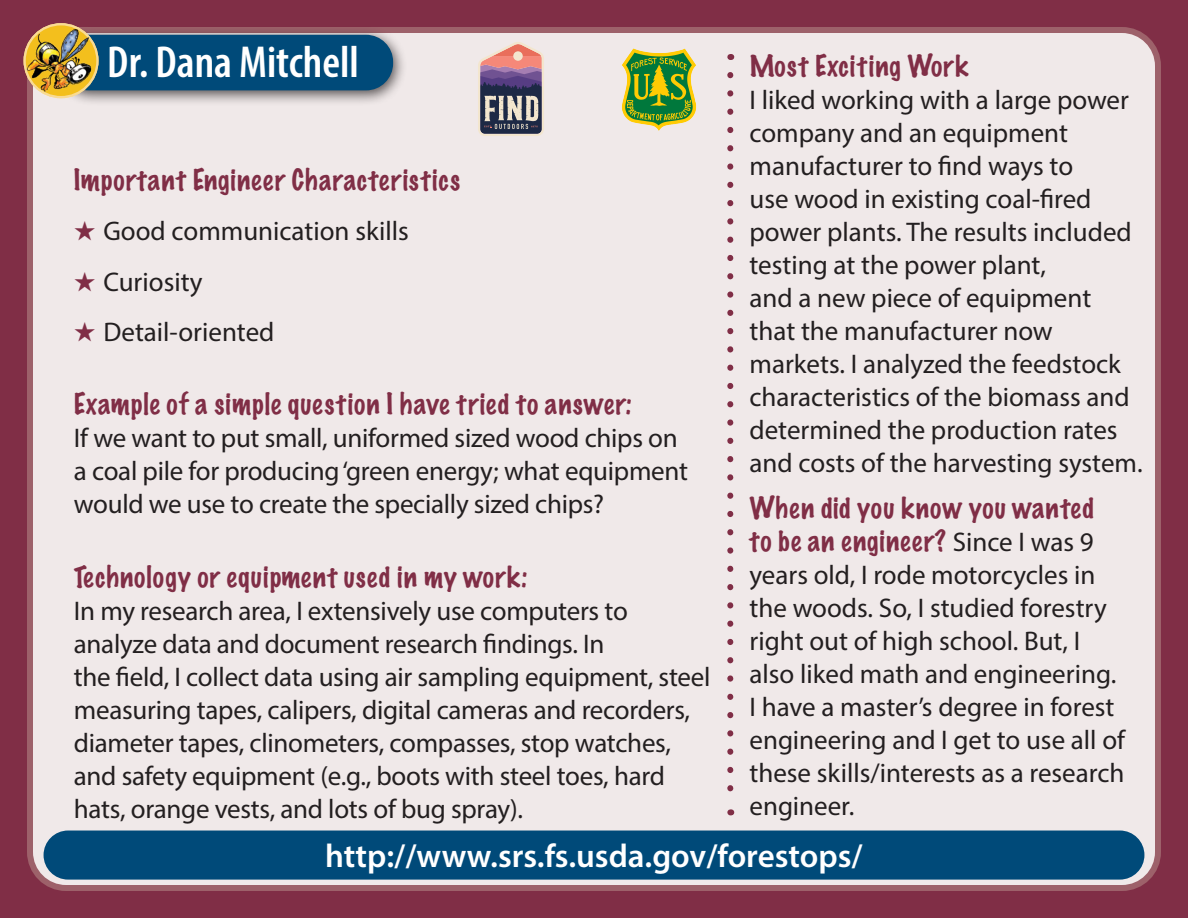
<style>
.page{position:relative;width:1188px;height:918px;background:#802e46}
.page>*{position:absolute;margin:0;border:0;box-sizing:border-box;transform-origin:0 0}
.Back_Name{font:600 condensed 45px "Myriad Pro";color:#fff}
.Back_WEB{font:600 33px "Myriad Pro";color:#fff}
.Back_text{font:27px/33px "Myriad Pro";letter-spacing:-.01em;color:#231f20}
.subheads{font:27px/33px "Myriad Pro";color:#231f20}
.subheads-2{font:100 27px "Marker Felt";letter-spacing:.04em;color:#802e46}
.s1{color:#802e46}
.s2{font-family:"Marker Felt";font-weight:100;color:#802e46}
</style>
<div class="page">
<div style="left:30px;top:30px;width:1128px;height:858px;background:#f0e9e9;border-radius:36px"></div>
<div style="left:27px;top:27px;width:1134px;height:864px;border:6px solid #9d616a;border-radius:36px"></div>
<div style="left:44px;top:831px;width:1100px;height:49px;background:#004a79;border-radius:25px"></div>
<div style="left:52px;top:26px;width:355px;height:80px;background:#231f20;opacity:.75"></div>
<div style="left:62px;top:35px;width:331px;height:55px;background:#004a79;border-radius:27px"></div>
<img style="left:25px;top:29px;width:73px;height:64px">
<svg style="left:622px;top:48px;width:74px;height:83px"></svg>
<svg style="left:478px;top:42px;width:66px;height:94px;background:#927c89"></svg>
<img style="left:25px;top:24px;width:72px;height:73px;border-radius:50%">
<div style="left:24px;top:23px;width:75px;height:75px;border:2px solid #f9db93;border-radius:50%"></div>
<svg style="left:727px;top:75px;width:6px;height:717px"></svg>
<p class="Back_Name" style="left:107px;top:34px;width:253px">Dr. Dana Mitchell</p>
<p class="subheads-2" style="left:74px;top:158px;width:388px">Important Engineer Characteristics</p>
<p class="subheads" style="left:74px;top:214px;width:337px"><span class="s1">★</span> Good communication skills</p>
<p class="subheads" style="left:74px;top:265px;width:130px"><span class="s1">★</span> Curiosity</p>
<p class="subheads" style="left:74px;top:315px;width:202px"><span class="s1">★</span> Detail-oriented</p>
<p class="subheads-2" style="left:74px;top:383px;width:560px">Example of a simple question I have tried to answer:</p>
<p class="Back_text" style="left:74px;top:422px;width:616px">If we want to put small, uniformed sized wood chips on a coal pile for producing ‘green energy; what equipment would we use to create the specially sized chips?</p>
<p class="subheads-2" style="left:74px;top:555px;width:455px">Technology or equipment used in my work:</p>
<p class="Back_text" style="left:74px;top:594px;width:638px">In my research area, I extensively use computers to analyze data and document research findings. In<br>the field, I collect data using air sampling equipment, steel measuring tapes, calipers, digital cameras and recorders, diameter tapes, clinometers, compasses, stop watches, and safety equipment (e.g., boots with steel toes, hard hats, orange vests, and lots of bug spray).</p>
<p class="subheads-2" style="left:750px;top:44px;width:220px">Most Exciting Work</p>
<p class="Back_text" style="left:750px;top:83px;width:395px">I liked working with a large power company and an equipment manufacturer to find ways to<br>use wood in existing coal-fired power plants. The results included testing at the power plant,<br>and a new piece of equipment that the manufacturer now markets. I analyzed the feedstock characteristics of the biomass and determined the production rates and costs of the harvesting system.</p>
<p class="subheads" style="left:750px;top:492px;width:377px"><span class="s2">When did you know you wanted<br>to be an engineer?</span> Since I was 9 years old, I rode motorcycles in the woods. So, I studied forestry right out of high school. But, I also liked math and engineering.<br>I have a master’s degree in forest engineering and I get to use all of these skills/interests as a research engineer.</p>
<p class="Back_WEB" style="left:325px;top:835px;width:539px">http://www.srs.fs.usda.gov/forestops/</p>
</div>
